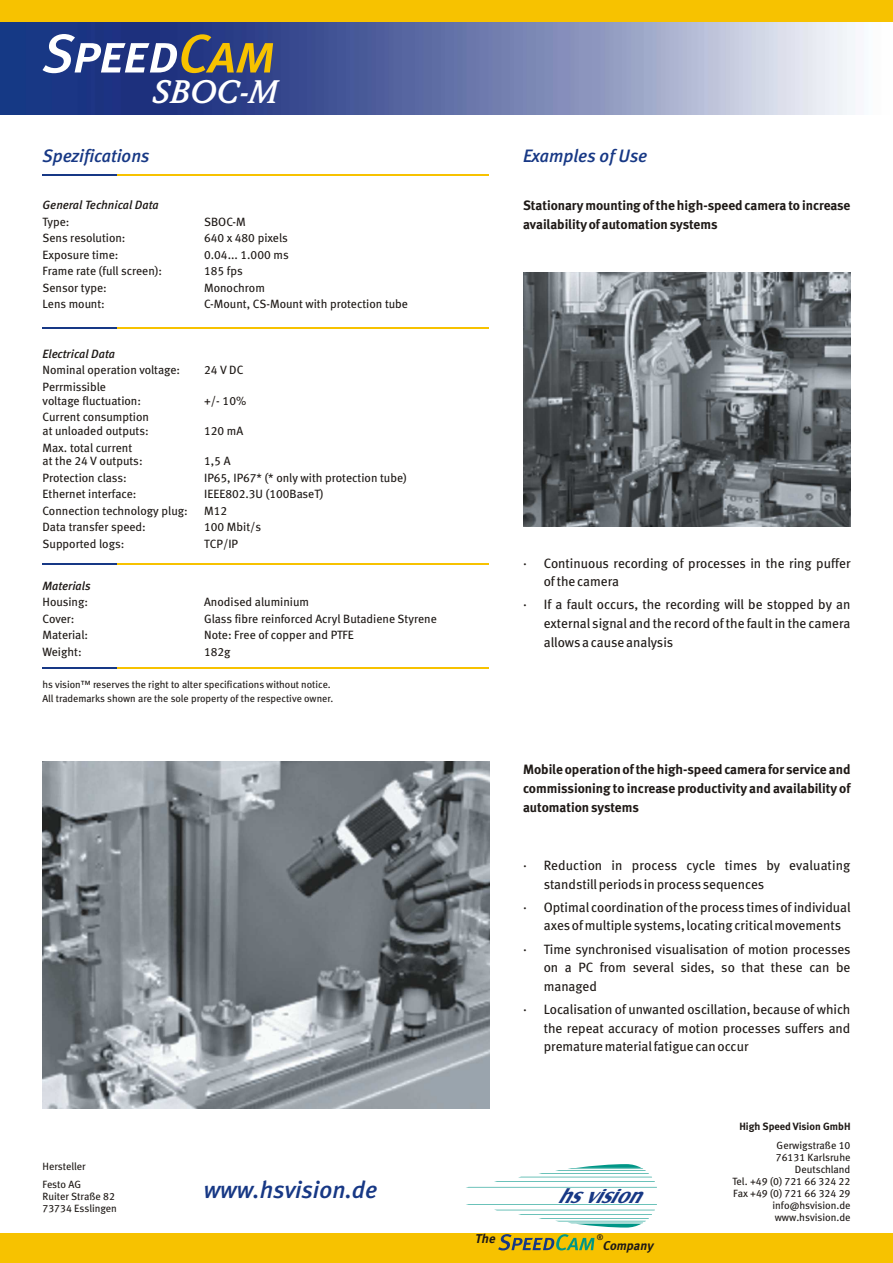
<style>
.page{position:relative;width:893px;height:1263px;background:#fff}
.page>*{position:absolute;margin:0;border:0;box-sizing:border-box;transform-origin:0 0}
.t1{font:italic 700 33.15px "Weidemann IT Cby BT";color:#fff}
.t2{font:italic 500 24px "Meta";color:#173885}
.t3{font:italic 700 20.55px "Castle T";color:#173885}
.t4{font:italic 500 18px "Meta";color:#173885}
.t5{font:13.5px/18.6px "Meta Book LF";color:#1f1a17}
.t6{font:13.5px/18.9px "Meta Bold LF";color:#1f1a17}
.t7{font:italic 12.75px "Meta Bold LF";color:#1f1a17}
.t8{font:12px/13.8px "Meta Book LF";color:#1f1a17}
.t9{font:italic 500 12px "Meta";color:#1f1a17}
.t10{font:italic 12px "Meta Medium LF";color:#1f1a17}
.t11{font:10.5px/12px "Meta Book LF";color:#1f1a17}
.t12{font:10.5px "Meta Bold LF";color:#1f1a17}
.t13{font:10.2px/14.1px "Meta Book LF";color:#1f1a17}
.t14{font:italic 500 7.95px "Meta";color:#1f1a17}
</style>
<div class="page">
<img style="left:0;top:22px;width:855px;height:92px">
<div style="left:0;top:1233px;width:893px;height:30px;background:#f7c200"></div>
<div style="left:0;top:0;width:893px;height:21px;background:#f7c200"></div>
<hr style="left:43px;top:174px;width:446px;height:2px;background:#f7c200">
<hr style="left:43px;top:327px;width:446px;height:2px;background:#f7c200">
<hr style="left:43px;top:563px;width:446px;height:2px;background:#f7c200">
<hr style="left:43px;top:668px;width:446px;height:1px;background:#f7c200">
<hr style="left:43px;top:174px;width:74px;height:2px;background:#173885">
<hr style="left:43px;top:327px;width:74px;height:2px;background:#173885">
<hr style="left:43px;top:563px;width:74px;height:2px;background:#173885">
<hr style="left:43px;top:668px;width:74px;height:1px;background:#173885">
<svg style="left:43px;top:34px;width:230px;height:39px"></svg>
<svg style="left:466px;top:1164px;width:191px;height:24px"></svg>
<svg style="left:466px;top:1204px;width:191px;height:23px"></svg>
<svg style="left:498px;top:1234px;width:96px;height:16px"></svg>
<img style="left:523px;top:272px;width:327px;height:255px">
<img style="left:43px;top:761px;width:446px;height:347px">
<h1 class="t1" style="left:154px;top:78px;width:127px">SBOC-M</h1>
<h3 class="t4" style="left:43px;top:147px;width:109px">Spezifications</h3>
<h3 class="t4" style="left:523px;top:147px;width:126px">Examples of Use</h3>
<p class="t10" style="left:43px;top:200px;width:118px">General Technical Data</p>
<p class="t8" style="left:43px;top:215px;width:29px">Type:</p>
<p class="t8" style="left:204px;top:215px;width:43px">SBOC-M</p>
<p class="t8" style="left:43px;top:232px;width:85px">Sens resolution:</p>
<p class="t8" style="left:204px;top:232px;width:85px">640 x 480 pixels</p>
<p class="t8" style="left:43px;top:248px;width:77px">Exposure time:</p>
<p class="t8" style="left:204px;top:248px;width:86px">0.04... 1.000 ms</p>
<p class="t8" style="left:43px;top:265px;width:121px">Frame rate (full screen):</p>
<p class="t8" style="left:204px;top:265px;width:40px">185 fps</p>
<p class="t8" style="left:43px;top:281px;width:66px">Sensor type:</p>
<p class="t8" style="left:204px;top:281px;width:62px">Monochrom</p>
<p class="t8" style="left:43px;top:298px;width:64px">Lens mount:</p>
<p class="t8" style="left:204px;top:298px;width:205px">C-Mount, CS-Mount with protection tube</p>
<p class="t9" style="left:43px;top:348px;width:74px">Electrical Data</p>
<p class="t8" style="left:43px;top:364px;width:139px">Nominal operation voltage:</p>
<p class="t8" style="left:204px;top:364px;width:41px">24 V DC</p>
<p class="t8" style="left:43px;top:381px;width:100px">Perrmissible voltage fluctuation:</p>
<p class="t6" style="left:523px;top:197px;width:329px">Stationary mounting of the high-speed camera to increase availability of automation systems</p>
<p class="t8" style="left:204px;top:394px;width:44px">+/- 10%</p>
<p class="t8" style="left:43px;top:411px;width:108px">Current consumption at unloaded outputs:</p>
<p class="t8" style="left:43px;top:441px;width:102px">Max. total current at the 24 V outputs:</p>
<p class="t8" style="left:204px;top:425px;width:41px">120 mA</p>
<p class="t8" style="left:204px;top:455px;width:28px">1,5 A</p>
<p class="t8" style="left:43px;top:471px;width:86px">Protection class:</p>
<p class="t8" style="left:204px;top:471px;width:204px">IP65, IP67* (* only with protection tube)</p>
<p class="t8" style="left:43px;top:488px;width:95px">Ethernet interface:</p>
<p class="t8" style="left:204px;top:488px;width:121px">IEEE802.3U (100BaseT)</p>
<p class="t8" style="left:43px;top:504px;width:147px">Connection technology plug:</p>
<p class="t8" style="left:204px;top:504px;width:25px">M12</p>
<p class="t8" style="left:43px;top:521px;width:105px">Data transfer speed:</p>
<p class="t8" style="left:204px;top:521px;width:59px">100 Mbit/s</p>
<p class="t8" style="left:43px;top:537px;width:83px">Supported logs:</p>
<p class="t8" style="left:204px;top:537px;width:36px">TCP/IP</p>
<p class="t9" style="left:43px;top:580px;width:50px">Materials</p>
<p class="t8" style="left:43px;top:596px;width:47px">Housing:</p>
<p class="t8" style="left:204px;top:596px;width:107px">Anodised aluminium</p>
<p class="t8" style="left:43px;top:612px;width:33px">Cover:</p>
<p class="t8" style="left:204px;top:612px;width:234px">Glass fibre reinforced Acryl Butadiene Styrene</p>
<p class="t8" style="left:43px;top:629px;width:47px">Material:</p>
<p class="t8" style="left:204px;top:629px;width:151px">Note: Free of copper and PTFE</p>
<p class="t8" style="left:43px;top:645px;width:41px">Weight:</p>
<p class="t8" style="left:204px;top:645px;width:28px">182g</p>
<p class="t13" style="left:43px;top:678px;width:292px">hs vision™ reserves the right to alter specifications without notice.<br>All trademarks shown are the sole property of the respective owner.</p>
<p class="t5" style="left:544px;top:554px;width:308px;text-indent:-21px">· Continuous recording of processes in the ring puffer of the camera</p>
<p class="t5" style="left:544px;top:596px;width:308px;text-align:justify;text-indent:-21px">· If a fault occurs, the recording will be stopped by an external signal and the record of the faultin the camera allowsa cause analysis</p>
<p class="t6" style="left:523px;top:761px;width:329px;text-align:justify">Mobile operation of the high-speed camera for service and commissioning to increase productivity and availability of automation systems</p>
<p class="t5" style="left:544px;top:857px;width:308px;text-indent:-21px">· Reduction in process cycle times by evaluating standstillperiods in process sequences</p>
<p class="t5" style="left:544px;top:899px;width:308px;text-indent:-21px">· Optimal coordination of the process times of individual axes of multiple systems, locating critical movements</p>
<p class="t5" style="left:544px;top:940px;width:308px;text-align:justify;text-indent:-21px">· Time synchronised visualisation of motion processes on a PC from several sides, so that these can be managed</p>
<p class="t5" style="left:544px;top:1001px;width:308px;text-align:justify;text-indent:-21px">· Localisation of unwanted oscillation, because of which the repeat accuracy of motion processes suffers and premature materialfatigue can occur</p>
<p class="t11" style="left:43px;top:1158px;width:45px;line-height:18px">Hersteller<br>Festo AG</p>
<p class="t11" style="left:43px;top:1191px;width:76px">Ruiter Straße 82<br>73734 Esslingen</p>
<h2 class="t2" style="left:204px;top:1179px;width:175px">www.hsvision.de</h2>
<h3 class="t3" style="left:558px;top:1186px;width:95px">hs vision</h3>
<p class="t7" style="left:475px;top:1232px;width:24px">The</p>
<p class="t14" style="left:596px;top:1234px;width:8px">®</p>
<p class="t7" style="left:603px;top:1240px;width:52px">Company</p>
<p class="t12" style="left:739px;top:1122px;width:113px">High Speed Vision GmbH</p>
<p class="t11" style="left:732px;top:1140px;width:120px;text-align:right">Gerwigstraße 10<br>76131 Karlsruhe<br>Deutschland<br>Tel. +49 (0) 721 66 324 22<br>Fax +49 (0) 721 66 324 29 info@hsvision.de www.hsvision.de</p>
</div>
